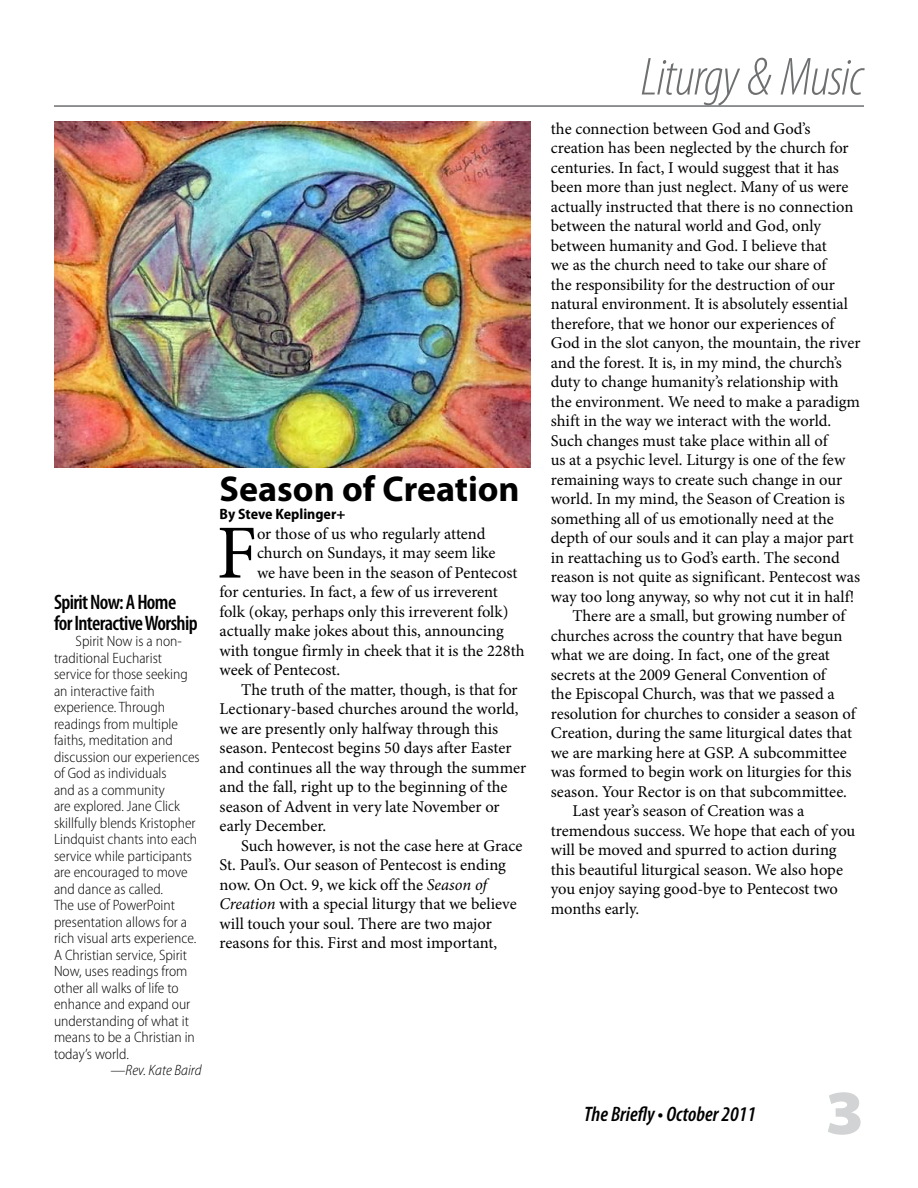
<style>
.page{position:relative;width:918px;height:1188px;background:#fff}
.page>*{position:absolute;margin:0;border:0;box-sizing:border-box;transform-origin:0 0}
.t1{font:76.5px "Minion Pro";color:#000}
.t2{font:900 semi-expanded 63px "Myriad Pro";color:#d1d3d4}
.t3{font:italic 300 condensed 54px "Myriad Pro";letter-spacing:-.015em;color:#6d6f71}
.t4{font:700 36px "Myriad Pro";color:#000}
.t5{font:600 condensed 21px/21px "Myriad Pro";letter-spacing:-.03em;color:#000}
.t6{font:italic 600 condensed 21px "Myriad Pro";color:#000}
.t7{font:16.5px "Minion Pro";letter-spacing:-.005em;color:#000}
.t8{font:300 semi-condensed 15px/16.5px "Myriad Pro";color:#000}
.t9{font:700 semi-condensed 15px "Myriad Pro";color:#000}
.t10{font:italic 300 semi-condensed 15px "Myriad Pro";color:#000}
.s1{font-style:italic}
</style>
<div class="page">
<hr style="left:54px;top:105px;width:810px;height:2px;background:#6d6f71">
<img style="left:54px;top:122px;width:477px;height:345px">
<p class="t5" style="left:54px;top:592px;width:145px">Spirit Now: A Home for Interactive Worship</p>
<p class="t8" style="left:54px;top:633px;width:147px;text-indent:22px">Spirit Now is a non&shy;traditional Eucharist service for those seeking an interactive faith experience. Through readings from multiple faiths, meditation and discussion our experiences of God as individuals<br>and as a community<br>are explored. Jane Click skillfully blends Kristopher<br>Lindquist chants into each service while participants are encouraged to move and dance as called.<br>The use of PowerPoint presentation allows for a rich visual arts experience.<br>A Christian service, Spirit<br>Now, uses readings from other all walks of life to enhance and expand our understanding of what it means to be a Christian in today’s world.</p>
<p class="t10" style="left:111px;top:1062px;width:92px">—Rev. Kate Baird</p>
<h3 class="t4" style="left:220px;top:465px;width:302px">Season of Creation</h3>
<p class="t9" style="left:220px;top:506px;width:127px">By Steve Keplinger+</p>
<h1 class="t1" style="left:217px;top:502px;width:42px">F</h1>
<p class="t7" style="left:257px;top:522px;width:230px">or those of us who regularly attend</p>
<p class="t7" style="left:257px;top:542px;width:240px">church on Sundays, it may seem like</p>
<p class="t7" style="left:257px;top:561px;width:262px">we have been in the season of Pentecost</p>
<p class="t7" style="left:220px;top:581px;width:280px">for centuries. In fact, a few of us irreverent</p>
<p class="t7" style="left:220px;top:600px;width:290px">folk (okay, perhaps only this irreverent folk)</p>
<p class="t7" style="left:220px;top:620px;width:286px">actually make jokes about this, announcing</p>
<p class="t7" style="left:220px;top:639px;width:307px">with tongue firmly in cheek that it is the 228th</p>
<p class="t7" style="left:220px;top:659px;width:122px">week of Pentecost.</p>
<p class="t7" style="left:241px;top:678px;width:278px">The truth of the matter, though, is that for</p>
<p class="t7" style="left:220px;top:698px;width:301px">Lectionary-based churches around the world,</p>
<p class="t7" style="left:220px;top:717px;width:280px">we are presently only halfway through this</p>
<p class="t7" style="left:220px;top:737px;width:293px">season. Pentecost begins 50 days after Easter</p>
<p class="t7" style="left:220px;top:756px;width:308px">and continues all the way through the summer</p>
<p class="t7" style="left:220px;top:776px;width:289px">and the fall, right up to the beginning of the</p>
<p class="t7" style="left:220px;top:795px;width:282px">season of Advent in very late November or</p>
<p class="t7" style="left:220px;top:815px;width:108px">early December.</p>
<p class="t7" style="left:241px;top:834px;width:283px">Such however, is not the case here at Grace</p>
<p class="t7" style="left:220px;top:854px;width:288px">St. Paul’s. Our season of Pentecost is ending</p>
<p class="t7" style="left:220px;top:873px;width:269px">now. On Oct. 9, we kick off the <span class="s1">Season of</span></p>
<p class="t7" style="left:220px;top:893px;width:299px"><span class="s1">Creation</span> with a special liturgy that we believe</p>
<p class="t7" style="left:220px;top:912px;width:274px">will touch your soul. There are two major</p>
<p class="t7" style="left:220px;top:932px;width:279px">reasons for this. First and most important,</p>
<h3 class="t3" style="left:641px;top:48px;width:224px">Liturgy &amp; Music</h3>
<p class="t7" style="left:551px;top:117px;width:261px">the connection between God and God’s</p>
<p class="t7" style="left:551px;top:137px;width:299px">creation has been neglected by the church for</p>
<p class="t7" style="left:551px;top:156px;width:290px">centuries. In fact, I would suggest that it has</p>
<p class="t7" style="left:551px;top:176px;width:299px">been more than just neglect. Many of us were</p>
<p class="t7" style="left:551px;top:195px;width:304px">actually instructed that there is no connection</p>
<p class="t7" style="left:551px;top:215px;width:272px">between the natural world and God, only</p>
<p class="t7" style="left:551px;top:234px;width:277px">between humanity and God. I believe that</p>
<p class="t7" style="left:551px;top:254px;width:277px">we as the church need to take our share of</p>
<p class="t7" style="left:551px;top:273px;width:286px">the responsibility for the destruction of our</p>
<p class="t7" style="left:551px;top:293px;width:299px">natural environment. It is absolutely essential</p>
<p class="t7" style="left:551px;top:312px;width:285px">therefore, that we honor our experiences of</p>
<p class="t7" style="left:551px;top:332px;width:311px">God in the slot canyon, the mountain, the river</p>
<p class="t7" style="left:551px;top:351px;width:293px">and the forest. It is, in my mind, the church’s</p>
<p class="t7" style="left:551px;top:371px;width:289px">duty to change humanity’s relationship with</p>
<p class="t7" style="left:551px;top:390px;width:311px">the environment. We need to make a paradigm</p>
<p class="t7" style="left:551px;top:410px;width:282px">shift in the way we interact with the world.</p>
<p class="t7" style="left:551px;top:429px;width:278px">Such changes must take place within all of</p>
<p class="t7" style="left:551px;top:449px;width:296px">us at a psychic level. Liturgy is one of the few</p>
<p class="t7" style="left:551px;top:468px;width:293px">remaining ways to create such change in our</p>
<p class="t7" style="left:551px;top:488px;width:296px">world. In my mind, the Season of Creation is</p>
<p class="t7" style="left:551px;top:507px;width:285px">something all of us emotionally need at the</p>
<p class="t7" style="left:551px;top:527px;width:305px">depth of our souls and it can play a major part</p>
<p class="t7" style="left:551px;top:546px;width:290px">in reattaching us to God’s earth. The second</p>
<p class="t7" style="left:551px;top:566px;width:311px">reason is not quite as significant. Pentecost was</p>
<p class="t7" style="left:551px;top:585px;width:305px">way too long anyway, so why not cut it in half!</p>
<p class="t7" style="left:572px;top:605px;width:274px">There are a small, but growing number of</p>
<p class="t7" style="left:551px;top:624px;width:293px">churches across the country that have begun</p>
<p class="t7" style="left:551px;top:644px;width:281px">what we are doing. In fact, one of the great</p>
<p class="t7" style="left:551px;top:663px;width:277px">secrets at the 2009 General Convention of</p>
<p class="t7" style="left:551px;top:683px;width:285px">the Episcopal Church, was that we passed a</p>
<p class="t7" style="left:551px;top:702px;width:306px">resolution for churches to consider a season of</p>
<p class="t7" style="left:551px;top:722px;width:303px">Creation, during the same liturgical dates that</p>
<p class="t7" style="left:551px;top:741px;width:298px">we are marking here at GSP. A subcommittee</p>
<p class="t7" style="left:551px;top:761px;width:302px">was formed to begin work on liturgies for this</p>
<p class="t7" style="left:551px;top:780px;width:298px">season. Your Rector is on that subcommittee.</p>
<p class="t7" style="left:572px;top:800px;width:234px">Last year’s season of Creation was a</p>
<p class="t7" style="left:551px;top:819px;width:306px">tremendous success. We hope that each of you</p>
<p class="t7" style="left:551px;top:839px;width:287px">will be moved and spurred to action during</p>
<p class="t7" style="left:551px;top:858px;width:294px">this beautiful liturgical season. We also hope</p>
<p class="t7" style="left:551px;top:878px;width:289px">you enjoy saying good-bye to Pentecost two</p>
<p class="t7" style="left:551px;top:897px;width:90px">months early.</p>
<p class="t6" style="left:584px;top:1102px;width:173px">The Briefly • October 2011</p>
<h2 class="t2" style="left:825px;top:1077px;width:40px">3</h2>
</div>
